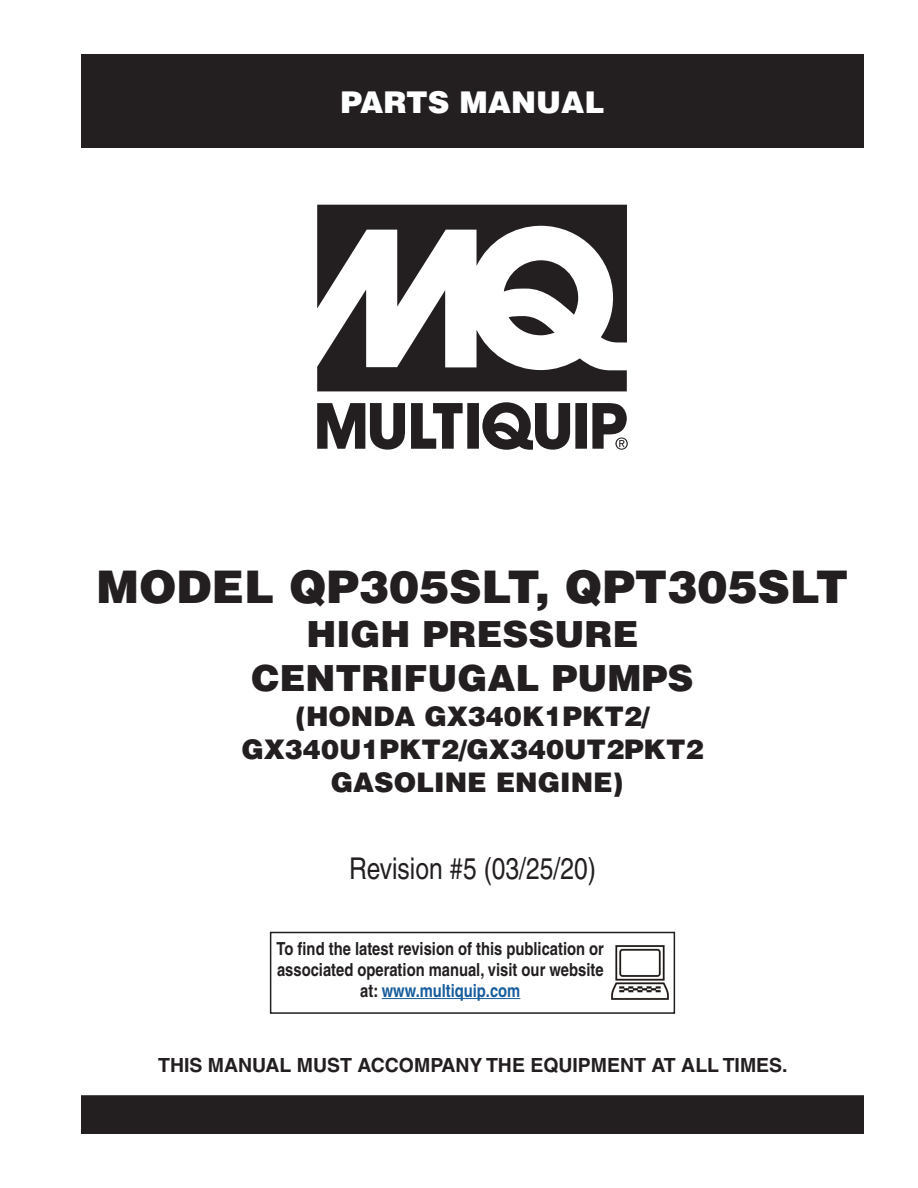
<style>
.page{position:relative;width:918px;height:1188px;background:#fff}
.page>*{position:absolute;margin:0;border:0;box-sizing:border-box;transform-origin:0 0}
.t1{font:900 45px "Helvetica";color:#231f20}
.t2{font:900 36px/44.1px "Helvetica";color:#231f20;text-align:center}
.t3{font:condensed 30px "Helvetica";color:#231f20}
.t4{font:900 30px "Helvetica";color:#fff}
.t5{font:900 27px/33px "Helvetica";color:#231f20;text-align:center}
.t6{font:700 19.5px "Helvetica";color:#231f20}
.t7{font:700 condensed 18px/20.7px "Helvetica";color:#231f20;text-align:center}
.s1{color:#175d9e}
</style>
<div class="page">
<div style="left:270px;top:932px;width:405px;height:82px;border:2px solid #231f20"></div>
<img style="left:611px;top:946px;width:58px;height:54px">
<hr style="left:382px;top:998px;width:138px;height:1px;background:#175d9e">
<div style="left:81px;top:54px;width:783px;height:94px;background:#231f20"></div>
<svg style="left:317px;top:205px;width:311px;height:245px"></svg>
<div style="left:82px;top:1096px;width:781px;height:37px;background:#231f20"></div>
<div style="left:81px;top:1095px;width:783px;height:39px;border:2px solid #231f20"></div>
<h3 class="t4" style="left:341px;top:83px;width:265px">PARTS MANUAL</h3>
<h1 class="t1" style="left:97px;top:557px;width:753px">MODEL QP305SLT, QPT305SLT</h1>
<h2 class="t2" style="left:252px;top:611px;width:443px">HIGH PRESSURE<br>CENTRIFUGAL PUMPS</h2>
<h3 class="t5" style="left:241px;top:699px;width:464px">(HONDA GX340K1PKT2/<br>GX340U1PKT2/GX340UT2PKT2<br>GASOLINE ENGINE)</h3>
<h3 class="t3" style="left:349px;top:851px;width:248px">Revision #5 (03/25/20)</h3>
<p class="t7" style="left:277px;top:938px;width:329px">To find the latest revision of this publication or associated operation manual, visit our website at: <span class="s1">www.multiquip.com</span></p>
<p class="t6" style="left:158px;top:1053px;width:631px">THIS MANUAL MUST ACCOMPANY THE EQUIPMENT AT ALL TIMES.</p>
</div>
